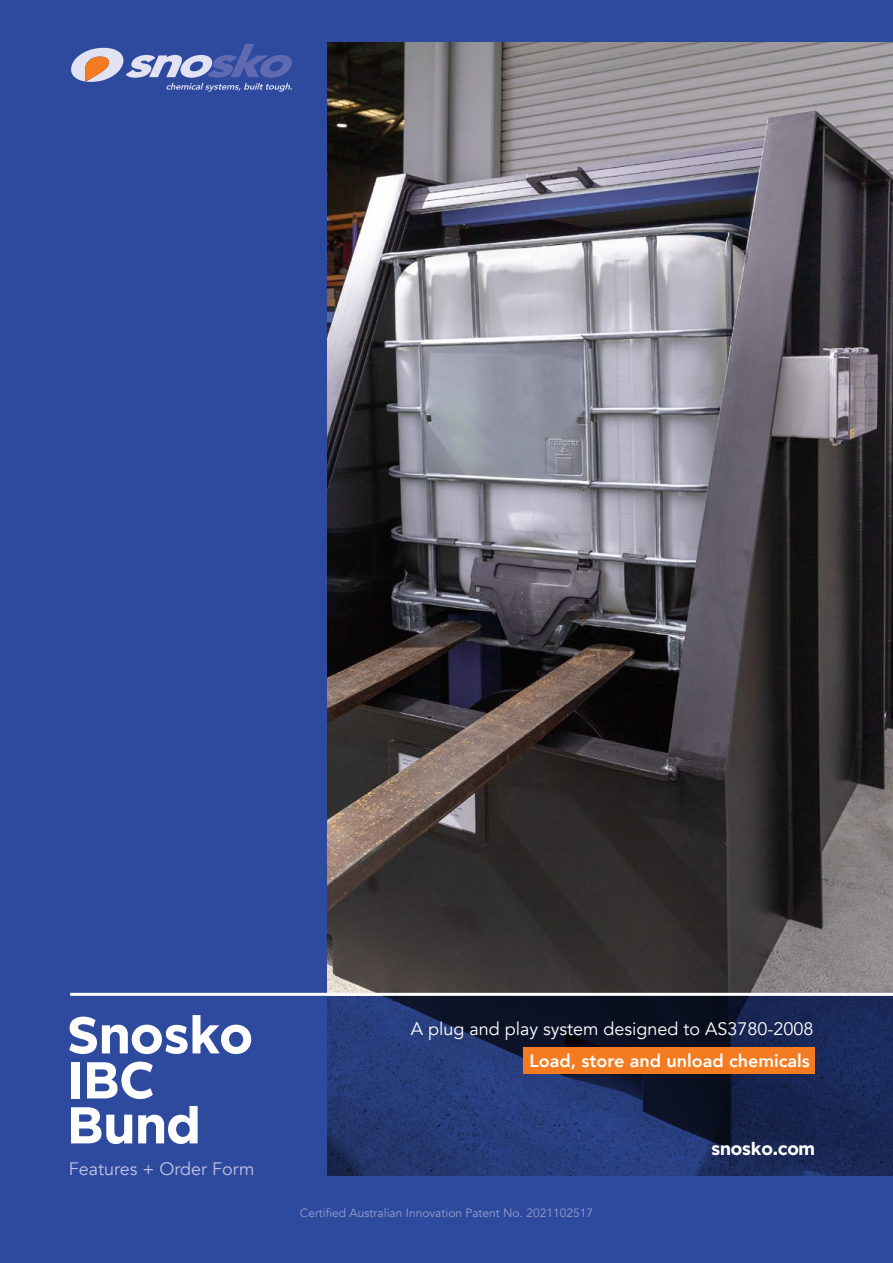
<style>
.page{position:relative;width:893px;height:1263px;background:#2d4a9f}
.page>*{position:absolute;margin:0;border:0;box-sizing:border-box;transform-origin:0 0}
.t1{font:700 52.5px/45px "Smythe Sans";color:#fff}
.t2{font:18px "Avenir";color:#fff}
.t3{font:800 18px "Avenir";color:#fff}
.t4{font:18px "Avenir";color:#c1c2e2}
.t5{font:700 18px "Smythe Sans";color:#fff}
.t6{font:12px "Avenir";color:#999cce}
</style>
<div class="page">
<svg style="left:71px;top:44px;width:221px;height:48px"></svg>
<img style="left:327px;top:43px;width:566px;height:950px">
<svg style="left:327px;top:996px;width:566px;height:179px;background:#1c2c5b"></svg>
<hr style="left:70px;top:993px;width:823px;height:3px;background:#fff">
<div style="left:524px;top:1048px;width:291px;height:26px;background:#f47b20"></div>
<h1 class="t1" style="left:67px;top:1010px;width:187px">Snosko<br>IBC<br>Bund</h1>
<h2 class="t4" style="left:69px;top:1158px;width:187px">Features + Order Form</h2>
<h2 class="t2" style="left:411px;top:1018px;width:404px">A plug and play system designed to AS3780-2008</h2>
<h2 class="t3" style="left:530px;top:1047px;width:282px">Load, store and unload chemicals</h2>
<p class="t6" style="left:300px;top:1205px;width:295px">Certified Australian Innovation Patent No. 2021102517</p>
<h2 class="t5" style="left:711px;top:1138px;width:105px">snosko.com</h2>
</div>
